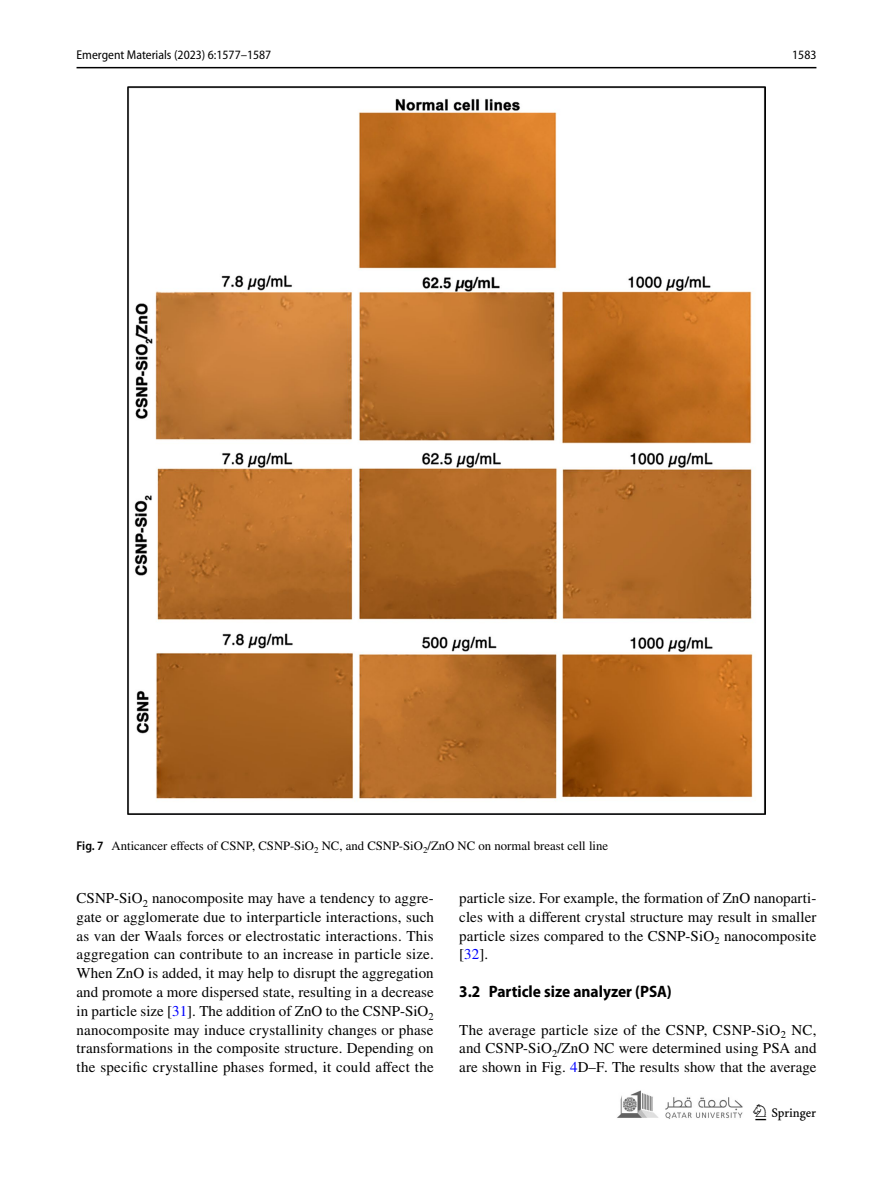
<style>
.page{position:relative;width:893px;height:1187px;background:#fff}
.page>*{position:absolute;margin:0;border:0;box-sizing:border-box;transform-origin:0 0}
.t1{font:22.5px "Springnew Regular 3";color:#000}
.t2{font:700 semi-condensed 16.5px "Myriad Pro";color:#000}
.t3{font:15px/18.8px "STIX";letter-spacing:.01em;color:#000;text-align:justify}
.t4{font:12.75px "STIX";color:#000}
.t5{font:semi-condensed 12.75px "Myriad Pro";color:#000}
.s1{font-family:"Myriad Pro";font-weight:600;font-stretch:semi-condensed}
.s2{color:#00f}
</style>
<div class="page">
<hr style="left:77px;top:67px;width:739px;height:1px;background:#000">
<img style="left:617px;top:1090px;width:126px;height:29px">
<img style="left:128px;top:87px;width:637px;height:727px">
<p class="t5" style="left:77px;top:48px;width:196px">Emergent Materials (2023) 6:1577–1587</p>
<p class="t5" style="left:792px;top:48px;width:26px">1583</p>
<p class="t4" style="left:77px;top:836px;width:533px"><span class="s1">Fig. 7</span> Anticancer effects of CSNP, CSNP-SiO<sub>2</sub> NC, and CSNP-SiO<sub>2</sub>/ZnO NC on normal breast cell line</p>
<p class="t3" style="left:77px;top:889px;width:359px">CSNP-SiO<sub>2</sub> nanocomposite may have a tendency to aggre&shy;gate or agglomerate due to interparticle interactions, such as van der Waals forces or electrostatic interactions. This aggregation can contribute to an increase in particle size.<br>When ZnO is added, it may help to disrupt the aggregation and promote a more dispersed state, resulting in a decrease in particle size [<span class="s2">31</span>]. The addition of ZnO to the CSNP-SiO<sub>2 </sub>nanocomposite may induce crystallinity changes or phase transformations in the composite structure. Depending on the specific crystalline phases formed, it could affect the</p>
<p class="t3" style="left:459px;top:889px;width:359px">particle size. For example, the formation of ZnO nanoparti&shy;cles with a different crystal structure may result in smaller particle sizes compared to the CSNP-SiO<sub>2</sub> nanocomposite [<span class="s2">32</span>].</p>
<p class="t2" style="left:459px;top:982px;width:214px">3.2 Particle size analyzer (PSA)</p>
<p class="t3" style="left:459px;top:1021px;width:359px">The average particle size of the CSNP, CSNP-SiO<sub>2</sub> NC, and CSNP-SiO<sub>2</sub>/ZnO NC were determined using PSA and are shown in Fig. <span class="s2">4</span>D–F. The results show that the average</p>
<h1 class="t1" style="left:755px;top:1104px;width:62px">1 3</h1>
</div>
